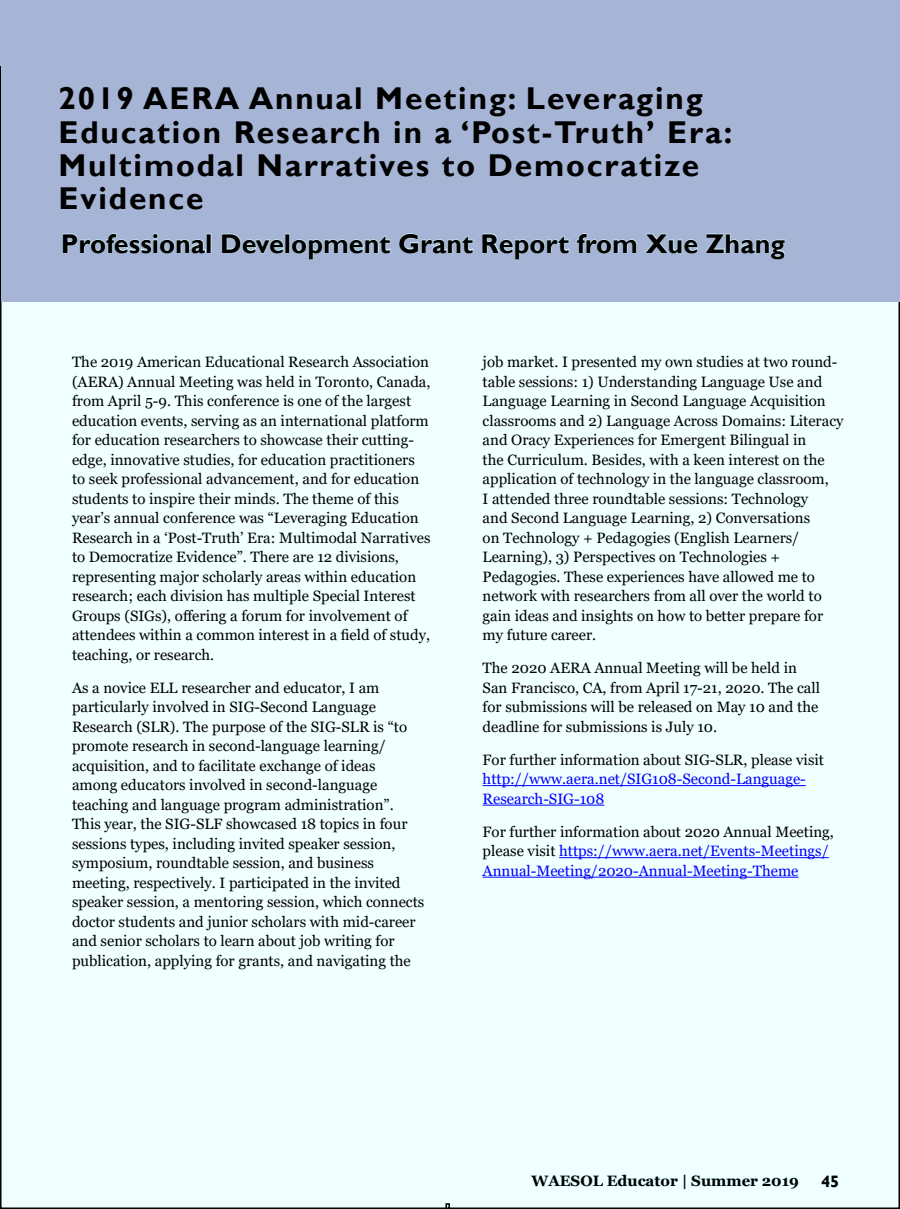
<style>
.page{position:relative;width:900px;height:1209px;background:#fff}
.page>*{position:absolute;margin:0;border:0;box-sizing:border-box;transform-origin:0 0}
.t1{font:700 31.5px/33px "Gill Sans";letter-spacing:.06em;color:#000}
.t2{font:700 27px "Gill Sans";color:#000}
.t3{font:700 16.5px "Gill Sans";color:#000}
.t4{font:15px/19.5px "Georgia";color:#000}
.t5{font:15px/19.5px "Georgia";color:#00f}
.t6{font:700 15px "Georgia";color:#000}
.s1{color:#000}
</style>
<div class="page">
<div style="left:1px;top:1px;width:898px;height:1207px;background:#f0ffff"></div>
<svg style="left:821px;top:1175px;width:18px;height:13px"></svg>
<svg style="left:531px;top:1174px;width:154px;height:14px"></svg>
<svg style="left:691px;top:1175px;width:108px;height:14px"></svg>
<svg style="left:446px;top:1203px;width:4px;height:5px"></svg>
<div style="left:2px;top:0;width:898px;height:302px;background:#a6b4d6"></div>
<hr style="left:483px;top:785px;width:323px;height:1px;background:#00f">
<hr style="left:483px;top:804px;width:121px;height:1px;background:#00f">
<hr style="left:559px;top:857px;width:270px;height:1px;background:#00f">
<hr style="left:483px;top:876px;width:315px;height:1px;background:#00f">
<svg style="left:62px;top:233px;width:144px;height:20px"></svg>
<div style="left:207px;top:234px;width:4px;height:18px;border:1px solid #d4feff"></div>
<svg style="left:221px;top:233px;width:63px;height:20px"></svg>
<div style="left:286px;top:234px;width:4px;height:18px;border:1px solid #d4feff"></div>
<svg style="left:292px;top:235px;width:99px;height:24px"></svg>
<svg style="left:399px;top:233px;width:74px;height:20px"></svg>
<svg style="left:482px;top:233px;width:88px;height:26px"></svg>
<svg style="left:576px;top:233px;width:61px;height:20px"></svg>
<svg style="left:645px;top:233px;width:53px;height:20px"></svg>
<svg style="left:705px;top:233px;width:80px;height:26px"></svg>
<div style="left:0;top:0;width:887px;height:66px;background:#a6b4d6"></div>
<h1 class="t1" style="left:58px;top:83px;width:675px">2019 AERA Annual Meeting: Leveraging<br>Education Research in a ‘Post-Truth’ Era:<br>Multimodal Narratives to Democratize<br>Evidence</h1>
<h2 class="t2" style="left:61px;top:227px;width:726px">Professional Development Grant Report from Xue Zhang</h2>
<p class="t4" style="left:72px;top:352px;width:360px">The 2019 American Educational Research Association (AERA) Annual Meeting was held in Toronto, Canada, from April 5-9. This conference is one of the largest education events, serving as an international platform for education researchers to showcase their cutting&shy;edge, innovative studies, for education practitioners to seek professional advancement, and for education students to inspire their minds. The theme of this year’s annual conference was “Leveraging Education Research in a ‘Post-Truth’ Era: Multimodal Narratives to Democratize Evidence”. There are 12 divisions, representing major scholarly areas within education research; each division has multiple Special Interest Groups (SIGs), offering a forum for involvement of attendees within a common interest in a field of study, teaching, or research.</p>
<p class="t4" style="left:72px;top:678px;width:354px">As a novice ELL researcher and educator, I am particularly involved in SIG-Second Language Research (SLR). The purpose of the SIG-SLR is “to promote research in second-language learning/ acquisition, and to facilitate exchange of ideas among educators involved in second-language teaching and language program administration”.<br>This year, the SIG-SLF showcased 18 topics in four sessions types, including invited speaker session, symposium, roundtable session, and business meeting, respectively. I participated in the invited speaker session, a mentoring session, which connects doctor students and junior scholars with mid-career and senior scholars to learn about job writing for publication, applying for grants, and navigating the</p>
<p class="t4" style="left:483px;top:352px;width:362px">job market. I presented my own studies at two round&shy;table sessions: 1) Understanding Language Use and Language Learning in Second Language Acquisition classrooms and 2) Language Across Domains: Literacy and Oracy Experiences for Emergent Bilingual in<br>the Curriculum. Besides, with a keen interest on the application of technology in the language classroom,<br>I attended three roundtable sessions: Technology<br>and Second Language Learning, 2) Conversations<br>on Technology + Pedagogies (English Learners/ Learning), 3) Perspectives on Technologies + Pedagogies. These experiences have allowed me to network with researchers from all over the world to gain ideas and insights on how to better prepare for my future career.</p>
<p class="t4" style="left:483px;top:658px;width:339px">The 2020 AERA Annual Meeting will be held in San Francisco, CA, from April 17-21, 2020. The call for submissions will be released on May 10 and the deadline for submissions is July 10.</p>
<p class="t4" style="left:483px;top:750px;width:343px">For further information about SIG-SLR, please visit</p>
<p class="t5" style="left:483px;top:769px;width:325px">http://www.aera.net/SIG108-Second-Language-<br>Research-SIG-108</p>
<p class="t5" style="left:483px;top:822px;width:353px"><span class="s1">For further information about 2020 Annual Meeting, please visit</span> https://www.aera.net/Events-Meetings/<br>Annual-Meeting/2020-Annual-Meeting-Theme</p>
<p class="t6" style="left:532px;top:1170px;width:269px">WAESOL Educator | Summer 2019</p>
<p class="t3" style="left:821px;top:1171px;width:20px">45</p>
</div>
